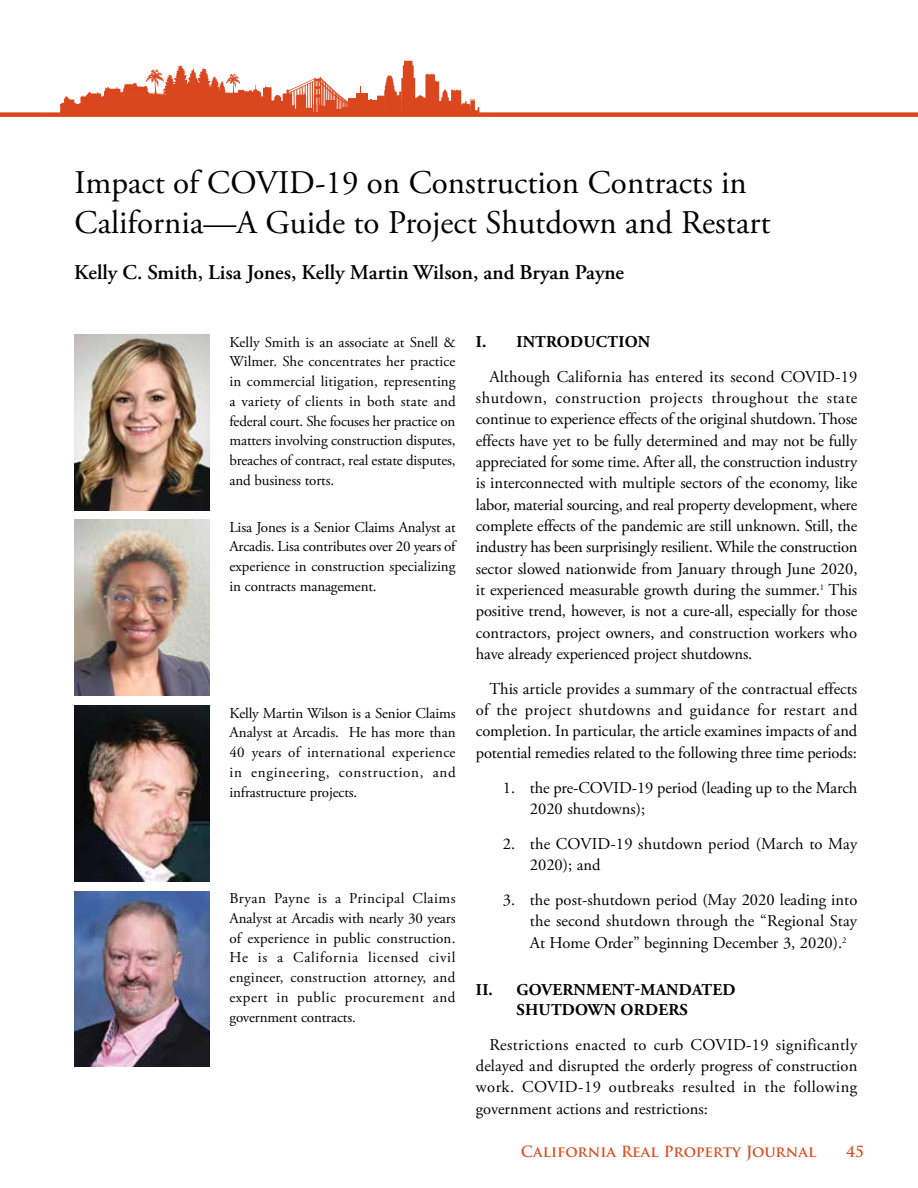
<style>
.page{position:relative;width:918px;height:1188px;background:#fff}
.page>*{position:absolute;margin:0;border:0;box-sizing:border-box;transform-origin:0 0}
.t1{font:33px/40.5px "Adobe Garamond Pro";color:#000}
.t2{font:600 21px "Adobe Garamond Pro";color:#000}
.t3{font:16.5px/21.3px "Adobe Garamond Pro";color:#000;text-align:justify}
.t4{font:700 16.5px/20.1px "Adobe Garamond Pro";letter-spacing:.015em;color:#000;text-align:center}
.t5{font:15px/19.8px "Adobe Garamond Pro";letter-spacing:-.01em;color:#000;text-align:justify}
.t6{font:700 15px "Trajan Pro";color:#db4f24}
</style>
<div class="page">
<div style="left:0;top:112px;width:918px;height:5px;background:#da471f"></div>
<svg style="left:60px;top:61px;width:423px;height:52px"></svg>
<img style="left:74px;top:335px;width:135px;height:175px">
<img style="left:74px;top:520px;width:135px;height:175px">
<img style="left:74px;top:706px;width:135px;height:175px">
<img style="left:74px;top:891px;width:135px;height:176px">
<h1 class="t1" style="left:74px;top:163px;width:698px">Impact of COVID-19 on Construction Contracts in<br>California—A Guide to Project Shutdown and Restart</h1>
<p class="t2" style="left:74px;top:260px;width:552px">Kelly C. Smith, Lisa Jones, Kelly Martin Wilson, and Bryan Payne</p>
<p class="t5" style="left:230px;top:332px;width:228px">Kelly Smith is an associate at Snell &amp; Wilmer. She concentrates her practice in commercial litigation, representing a variety of clients in both state and federal court. She focuses her practice on matters involving construction disputes, breaches of contract, real estate disputes, and business torts.</p>
<p class="t5" style="left:230px;top:517px;width:228px">Lisa Jones is a Senior Claims Analyst at Arcadis. Lisa contributes over 20 years of experience in construction specializing in contracts management.</p>
<p class="t5" style="left:230px;top:703px;width:228px">Kelly Martin Wilson is a Senior Claims Analyst at Arcadis. He has more than 40 years of international experience in engineering, construction, and infrastructure projects.</p>
<p class="t5" style="left:230px;top:889px;width:228px">Bryan Payne is a Principal Claims Analyst at Arcadis with nearly 30 years of experience in public construction.<br>He is a California licensed civil engineer, construction attorney, and expert in public procurement and government contracts.</p>
<p class="t4" style="left:476px;top:332px;width:176px">I. INTRODUCTION</p>
<p class="t3" style="left:476px;top:366px;width:383px;text-indent:14px">Although California has entered its second COVID-19 shutdown, construction projects throughout the state continue to experience effects of the original shutdown. Those effects have yet to be fully determined and may not be fully appreciated for some time. After all, the construction industry is interconnected with multiple sectors of the economy, like labor, material sourcing, and real property development, where complete effects of the pandemic are still unknown. Still, the industry has been surprisingly resilient. While the construction sector slowed nationwide from January through June 2020, it experienced measurable growth during the summer.<sup>1</sup> This positive trend, however, is not a cure-all, especially for those contractors, project owners, and construction workers who have already experienced project shutdowns.</p>
<p class="t3" style="left:476px;top:678px;width:383px;text-indent:13px">This article provides a summary of the contractual effects of the project shutdowns and guidance for restart and completion. In particular, the article examines impacts of and potential remedies related to the following three time periods:</p>
<p class="t3" style="left:530px;top:777px;width:329px;text-indent:-27px">1. the pre-COVID-19 period (leading up to the March<br>2020 shutdowns);</p>
<p class="t3" style="left:530px;top:833px;width:329px;text-indent:-27px">2. the COVID-19 shutdown period (March to May<br>2020); and</p>
<p class="t3" style="left:530px;top:890px;width:329px;text-indent:-27px">3. the post-shutdown period (May 2020 leading into the second shutdown through the “Regional Stay At Home Order” beginning December 3, 2020).<sup>2</sup></p>
<p class="t4" style="left:476px;top:980px;width:261px">II. GOVERNMENT-MANDATED<br>SHUTDOWN ORDERS</p>
<p class="t3" style="left:476px;top:1034px;width:383px;text-indent:13px">Restrictions enacted to curb COVID-19 significantly delayed and disrupted the orderly progress of construction work. COVID-19 outbreaks resulted in the following government actions and restrictions:</p>
<p class="t6" style="left:521px;top:1143px;width:297px">California Real Property Journal</p>
<p class="t6" style="left:846px;top:1143px;width:19px">45</p>
</div>
